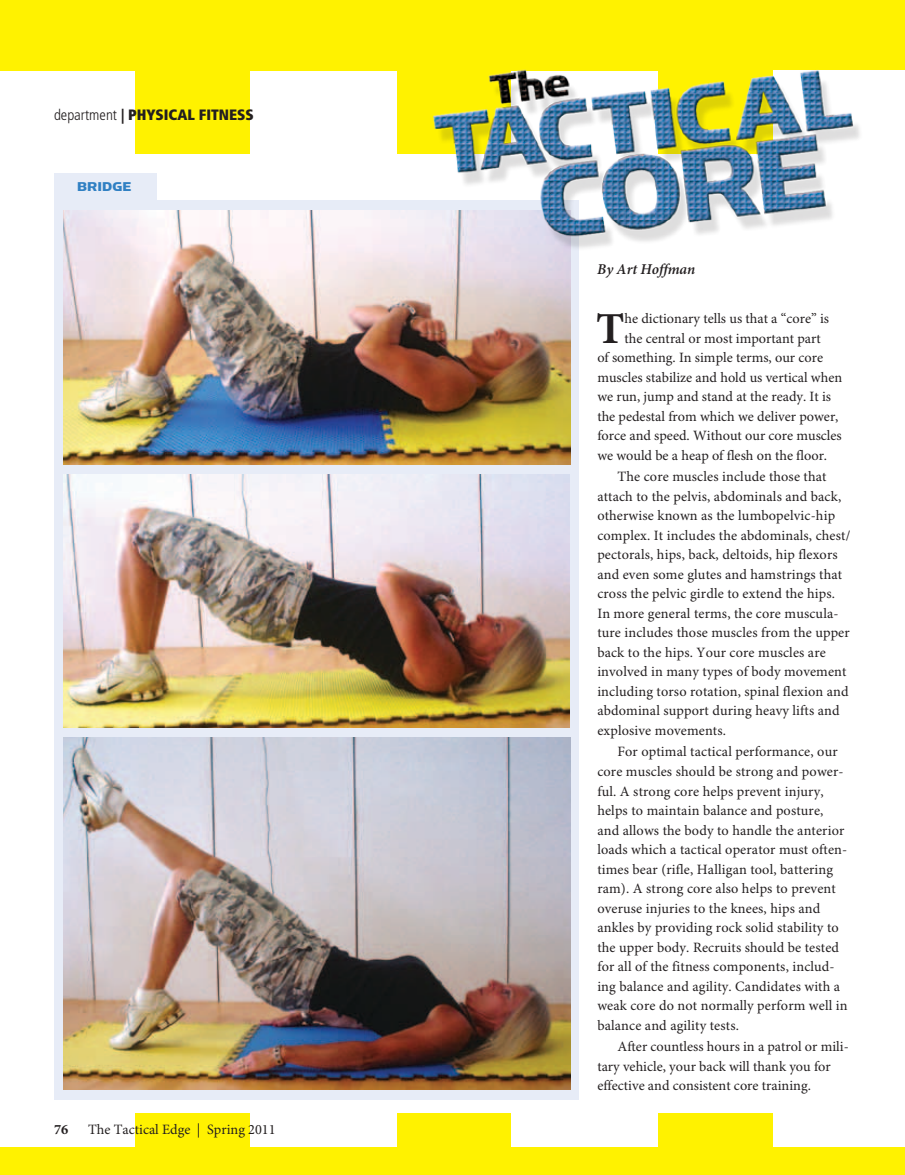
<style>
.page{position:relative;width:905px;height:1175px;background:#fff}
.page>*{position:absolute;margin:0;border:0;box-sizing:border-box;transform-origin:0 0}
.t1{font:700 44.25px "Minion Pro";color:#231f20}
.t2{font:900 condensed 15px "Frutiger";color:#231f20}
.t3{font:italic 600 15px "Minion Pro";color:#231f20}
.t4{font:14.4px "Simian Display Chimpanzee";letter-spacing:.01em;color:#3080c3}
.t5{font:14.25px/19.5px "Minion Pro";letter-spacing:.01em;color:#231f20}
.t6{font:700 14.25px "Minion Pro";color:#231f20}
.s1{font-weight:300}
.s2{font-style:inherit}
</style>
<div class="page">
<div style="left:0;top:1113px;width:904px;height:61px;background:#fff200"></div>
<div style="left:0;top:1109px;width:134px;height:38px;background:#fff"></div>
<div style="left:250px;top:1109px;width:146px;height:38px;background:#fff"></div>
<div style="left:512px;top:1109px;width:146px;height:38px;background:#fff"></div>
<div style="left:773px;top:1108px;width:131px;height:38px;background:#fff"></div>
<div style="left:0;top:0;width:904px;height:154px;background:#fff200"></div>
<div style="left:54px;top:200px;width:524px;height:899px;background:#e7ecf7"></div>
<img style="left:63px;top:211px;width:507px;height:253px">
<img style="left:63px;top:474px;width:506px;height:253px">
<img style="left:63px;top:737px;width:507px;height:352px">
<div style="left:54px;top:173px;width:103px;height:32px;background:#e7ecf7"></div>
<div style="left:0;top:72px;width:134px;height:85px;background:#fff"></div>
<div style="left:250px;top:72px;width:146px;height:85px;background:#fff"></div>
<img style="left:404px;top:69px;width:500px;height:203px">
<p class="t2" style="left:54px;top:106px;width:201px"><span class="s1">department</span> <span class="s2">|</span> PHYSICAL FITNESS</p>
<p class="t4" style="left:77px;top:179px;width:56px">Bridge</p>
<p class="t6" style="left:54px;top:1120px;width:16px">76</p>
<p class="t5" style="left:88px;top:1119px;width:189px">The Tactical Edge | Spring 2011</p>
<p class="t3" style="left:597px;top:260px;width:100px">By Art Hoffman</p>
<h1 class="t1" style="left:596px;top:302px;width:30px">T</h1>
<p class="t5" style="left:624px;top:309px;width:206px">he dictionary tells us that a “core” is</p>
<p class="t5" style="left:624px;top:329px;width:198px">the central or most important part</p>
<p class="t5" style="left:597px;top:348px;width:227px">of something. In simple terms, our core</p>
<p class="t5" style="left:597px;top:368px;width:246px">muscles stabilize and hold us vertical when</p>
<p class="t5" style="left:597px;top:387px;width:235px">we run, jump and stand at the ready. It is</p>
<p class="t5" style="left:597px;top:407px;width:243px">the pedestal from which we deliver power,</p>
<p class="t5" style="left:597px;top:426px;width:246px">force and speed. Without our core muscles</p>
<p class="t5" style="left:597px;top:446px;width:231px">we would be a heap of flesh on the floor.</p>
<p class="t5" style="left:597px;top:467px;width:254px;text-indent:20px">The core muscles include those that attach to the pelvis, abdominals and back, otherwise known as the lumbopelvic-hip complex. It includes the abdominals, chest/ pectorals, hips, back, deltoids, hip flexors and even some glutes and hamstrings that cross the pelvic girdle to extend the hips.<br>In more general terms, the core muscula&shy;ture includes those muscles from the upper back to the hips. Your core muscles are involved in many types of body movement including torso rotation, spinal flexion and abdominal support during heavy lifts and explosive movements.</p>
<p class="t5" style="left:597px;top:742px;width:252px;text-indent:20px">For optimal tactical performance, our core muscles should be strong and power&shy;ful. A strong core helps prevent injury, helps to maintain balance and posture, and allows the body to handle the anterior loads which a tactical operator must often&shy;times bear (rifle, Halligan tool, battering ram). A strong core also helps to prevent overuse injuries to the knees, hips and ankles by providing rock solid stability to the upper body. Recruits should be tested for all of the fitness components, includ&shy;ing balance and agility. Candidates with a weak core do not normally perform well in balance and agility tests.</p>
<p class="t5" style="left:597px;top:1037px;width:253px;text-indent:20px">After countless hours in a patrol or mili&shy;tary vehicle, your back will thank you for effective and consistent core training.</p>
</div>
